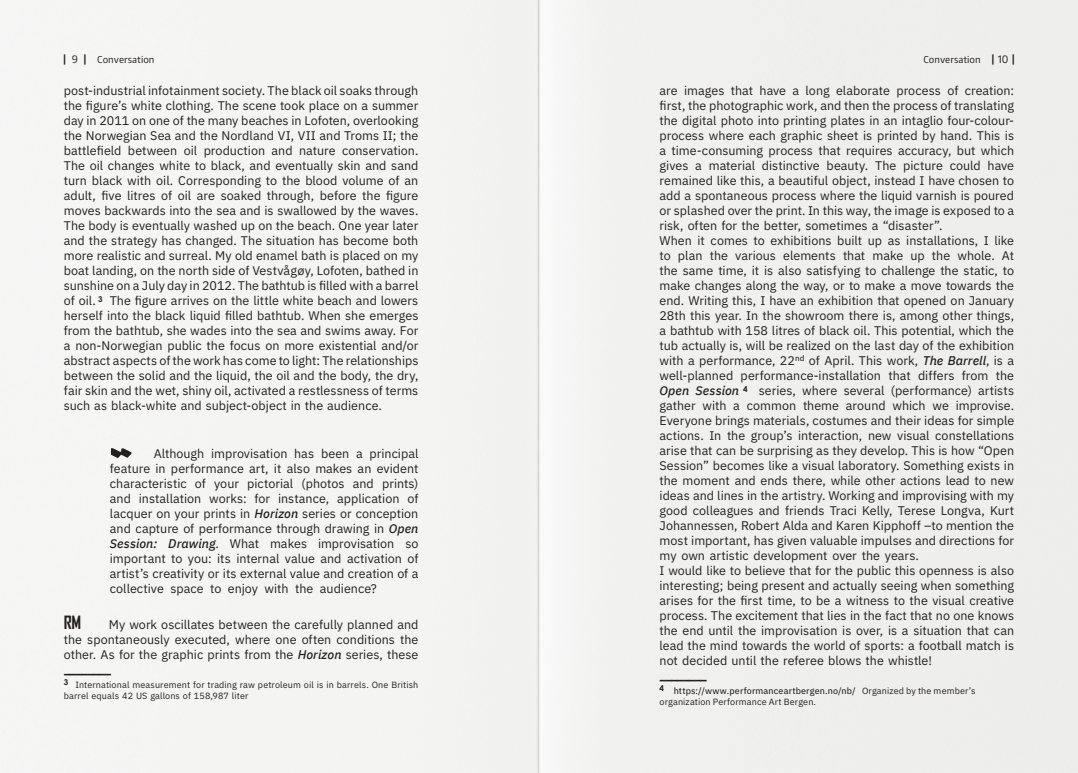
<style>
.page{position:relative;width:1078px;height:773px;background:#fff}
.page>*{position:absolute;margin:0;border:0;box-sizing:border-box;transform-origin:0 0}
.t1{font:700 17.5px "Agency FB";color:#231f20}
.t2{font:12.5px/15px "IBM Plex Sans Arabic";color:#231f20;text-align:justify}
.t3{font:12.5px "w Nian";color:#231f20}
.t4{font:700 12.5px "IBM Plex Sans Arabic";color:#231f20}
.t5{font:900 12.5px "w Nian";color:#231f20}
.t6{font:9px/10.8px "IBM Plex Sans Arabic";letter-spacing:.015em;color:#231f20}
.s1{font-weight:400;font-size:13.5px}
.s2{font-family:"IBM Plex Sans";font-weight:500;font-style:italic}
.s3{font-family:"IBM Plex Sans Arabic Text"}
</style>
<div class="page">
<svg style="left:111px;top:448px;width:20px;height:10px"></svg>
<p class="t5" style="left:64px;top:52px;width:23px">|<span class="s1">9</span>|</p>
<p class="t3" style="left:97px;top:52px;width:59px">Conversation</p>
<p class="t3" style="left:923px;top:52px;width:59px">Conversation</p>
<p class="t5" style="left:991px;top:52px;width:23px">|<span class="s1">10</span>|</p>
<p class="t2" style="left:64px;top:83px;width:356px">post-industrial infotainment society. The black oil soaks through the figure’s white clothing. The scene took place on a summer day in 2011 on one of the many beaches in Lofoten, overlooking the Norwegian Sea and the Nordland VI, VII and Troms II; the battlefield between oil production and nature conservation.<br>The oil changes white to black, and eventually skin and sand turn black with oil. Corresponding to the blood volume of an adult, five litres of oil are soaked through, before the figure moves backwards into the sea and is swallowed by the waves.<br>The body is eventually washed up on the beach. One year later and the strategy has changed. The situation has become both more realistic and surreal. My old enamel bath is placed on my boat landing, on the north side of Vestvågøy, Lofoten, bathed in sunshine on a July day in 2012. The bathtub is filled with a barrel of oil. <sup>3</sup> The figure arrives on the little white beach and lowers herself into the black liquid filled bathtub. When she emerges from the bathtub, she wades into the sea and swims away. For a non-Norwegian public the focus on more existential and/or abstract aspects of the work has come to light: The relationships between the solid and the liquid, the oil and the body, the dry, fair skin and the wet, shiny oil, activated a restlessness of terms such as black-white and subject-object in the audience.</p>
<p class="t2" style="left:110px;top:446px;width:310px;text-indent:44px">Although improvisation has been a principal feature in performance art, it also makes an evident characteristic of your pictorial (photos and prints) and installation works: for instance, application of lacquer on your prints in <span class="s2">Horizon</span> series or conception and capture of performance through drawing in <span class="s2">Open Session: Drawing</span>. What makes improvisation so important to you: its internal value and activation of artist’s creativity or its external value and creation of a collective space to enjoy with the audience?</p>
<p class="t1" style="left:64px;top:611px;width:19px">RM</p>
<p class="t2" style="left:659px;top:83px;width:356px">are images that have a long elaborate process of creation:</p>
<p class="t2" style="left:659px;top:98px;width:356px">first, the photographic work, and then the process of translating the digital photo into printing plates in an intaglio four-colour&shy;process where each graphic sheet is printed by hand. This is a time-consuming process that requires accuracy, but which gives a material distinctive beauty. The picture could have remained like this, a beautiful object, instead I have chosen to add a spontaneous process where the liquid varnish is poured or splashed over the print. In this way, the image is exposed to a risk, often for the better, sometimes a “disaster”.</p>
<p class="t2" style="left:659px;top:233px;width:356px">When it comes to exhibitions built up as installations, I like to plan the various elements that make up the whole. At the same time, it is also satisfying to challenge the static, to make changes along the way, or to make a move towards the end. Writing this, I have an exhibition that opened on January 28th this year. In the showroom there is, among other things, a bathtub with 158 litres of black oil. This potential, which the tub actually is, will be realized on the last day of the exhibition with a performance, 22<sup>nd</sup> of April. This work, <span class="s2">The Barrell</span>, is a well-planned performance-installation that differs from the <span class="s2">Open Session</span> <sup>4</sup> series, where several (performance) artists gather with a common theme around which we improvise.<br>Everyone brings materials, costumes and their ideas for simple actions. In the group’s interaction, new visual constellations arise that can be surprising as they develop. This is how “Open Session” becomes like a visual laboratory. Something exists in the moment and ends there, while other actions lead to new ideas and lines in the artistry. Working and improvising with my good colleagues and friends Traci Kelly, Terese Longva, Kurt Johannessen, Robert Alda and Karen Kipphoff –to mention the most important, has given valuable impulses and directions for my own artistic development over the years.</p>
<p class="t2" style="left:659px;top:563px;width:356px">I would like to believe that for the public this openness is also interesting; being present and actually seeing when something arises for the first time, to be a witness to the visual creative process. The excitement that lies in the fact that no one knows the end until the improvisation is over, is a situation that can lead the mind towards the world of sports: a football match is not decided until the referee blows the whistle!</p>
<p class="t4" style="left:659px;top:667px;width:49px">________</p>
<p class="t6" style="left:659px;top:685px;width:317px"><sup>4</sup> <span class="s3">https://www.performanceartbergen.no/nb/</span> Organized by the member’s organization Performance Art Bergen.</p>
<p class="t2" style="left:64px;top:617px;width:356px;text-indent:45px">My work oscillates between the carefully planned and the spontaneously executed, where one often conditions the other. As for the graphic prints from the <span class="s2">Horizon</span> series, these</p>
<p class="t4" style="left:64px;top:661px;width:49px">________</p>
<p class="t6" style="left:64px;top:679px;width:356px"><sup>3</sup> International measurement for trading raw petroleum oil is in barrels. One British barrel equals 42 US gallons of 158,987 liter</p>
</div>
